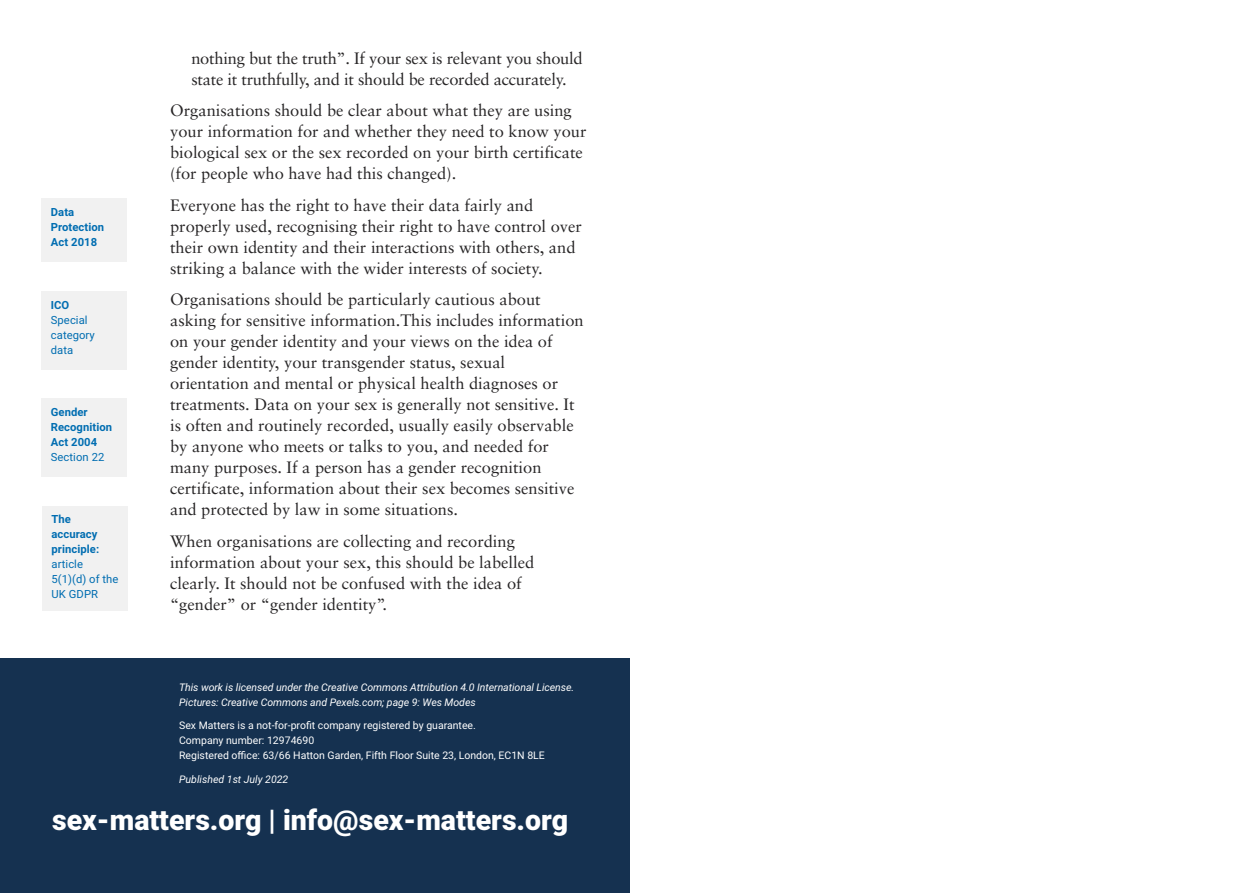
<style>
.page{position:relative;width:1259px;height:893px;background:#fff}
.page>*{position:absolute;margin:0;border:0;box-sizing:border-box;transform-origin:0 0}
.t1{font:900 28.5px "Roboto";color:#fff}
.t2{font:16.5px/21px "Sabon";color:#272526}
.t3{font:700 11.25px/15px "Roboto";letter-spacing:.005em;color:#006db1}
.t4{font:11.25px/15px "Roboto";letter-spacing:.005em;color:#006db1}
.t5{font:italic 10.5px/15px "Roboto";letter-spacing:-.005em;color:#fff}
.t6{font:10.5px/15px "Roboto";color:#fff}
</style>
<div class="page">
<div style="left:0;top:658px;width:629px;height:235px;background:#153150"></div>
<div style="left:42px;top:199px;width:85px;height:63px;background:#f1f1f1"></div>
<div style="left:42px;top:292px;width:85px;height:78px;background:#f1f1f1"></div>
<div style="left:42px;top:399px;width:85px;height:78px;background:#f1f1f1"></div>
<div style="left:43px;top:506px;width:85px;height:105px;background:#f1f1f1"></div>
<p class="t3" style="left:51px;top:205px;width:55px">Data<br>Protection<br>Act 2018</p>
<p class="t3" style="left:51px;top:298px;width:20px">ICO</p>
<p class="t4" style="left:51px;top:313px;width:45px">Special category data</p>
<p class="t3" style="left:51px;top:405px;width:63px">Gender<br>Recognition<br>Act 2004</p>
<p class="t4" style="left:51px;top:450px;width:55px">Section 22</p>
<p class="t3" style="left:52px;top:512px;width:49px">The accuracy principle:</p>
<p class="t4" style="left:52px;top:557px;width:68px">article<br>5(1)(d) of the<br>UK GDPR</p>
<p class="t2" style="left:191px;top:49px;width:393px">nothing but the truth”. If your sex is relevant you should state it truthfully, and it should be recorded accurately.</p>
<p class="t2" style="left:170px;top:101px;width:418px">Organisations should be clear about what they are using your information for and whether they need to know your biological sex or the sex recorded on your birth certificate (for people who have had this changed).</p>
<p class="t2" style="left:170px;top:196px;width:413px">Everyone has the right to have their data fairly and properly used, recognising their right to have control over their own identity and their interactions with others, and striking a balance with the wider interests of society.</p>
<p class="t2" style="left:170px;top:290px;width:415px">Organisations should be particularly cautious about asking for sensitive information.This includes information on your gender identity and your views on the idea of gender identity, your transgender status, sexual orientation and mental or physical health diagnoses or treatments. Data on your sex is generally not sensitive. It is often and routinely recorded, usually easily observable by anyone who meets or talks to you, and needed for many purposes. If a person has a gender recognition certificate, information about their sex becomes sensitive and protected by law in some situations.</p>
<p class="t2" style="left:170px;top:532px;width:366px">When organisations are collecting and recording information about your sex, this should be labelled clearly. It should not be confused with the idea of “gender” or “gender identity”.</p>
<p class="t5" style="left:179px;top:680px;width:397px">This work is licensed under the Creative Commons Attribution 4.0 International License.<br>Pictures: Creative Commons and Pexels.com; page 9: Wes Modes</p>
<p class="t6" style="left:179px;top:718px;width:367px">Sex Matters is a not-for-profit company registered by guarantee.<br>Company number: 12974690<br>Registered office: 63/66 Hatton Garden, Fifth Floor Suite 23, London, EC1N 8LE</p>
<p class="t5" style="left:179px;top:772px;width:111px">Published 1st July 2022</p>
<h1 class="t1" style="left:52px;top:804px;width:517px">sex-matters.org | info@sex-matters.org</h1>
</div>
